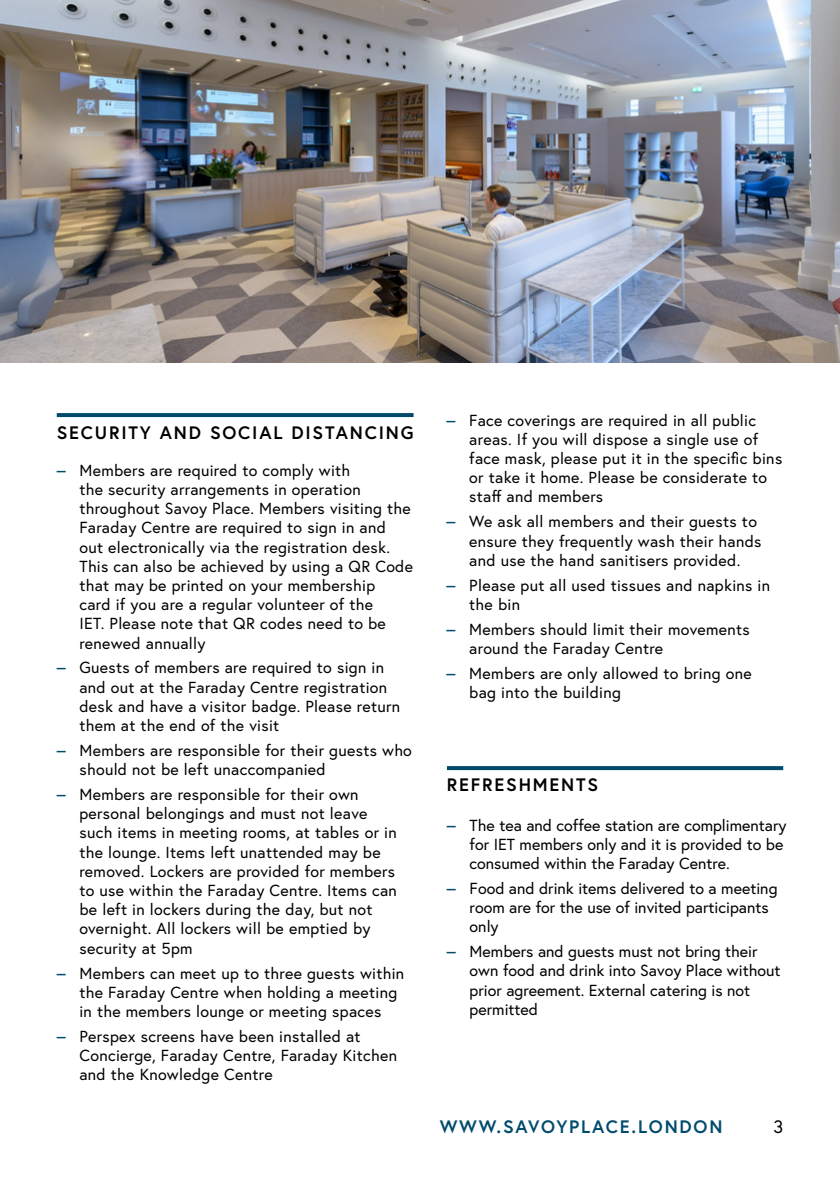
<style>
.page{position:relative;width:840px;height:1191px;background:#fff}
.page>*{position:absolute;margin:0;border:0;box-sizing:border-box;transform-origin:0 0}
.t1{font:700 18px "Europa";letter-spacing:.1em;color:#000}
.t2{font:700 18px "Europa";letter-spacing:.1em;color:#004b6c}
.t3{font:18px "Europa";color:#000}
.t4{font:16px/19.2px "Europa";letter-spacing:.02em;color:#000}
.t5{font:16px/19.2px "Europa";color:#000}
.s1{font-size:18px;color:#004b6c}
</style>
<div class="page">
<svg style="left:57px;top:413px;width:356px;height:4px"></svg>
<img style="left:0;top:0;width:839px;height:363px">
<svg style="left:446px;top:766px;width:336px;height:4px"></svg>
<p class="t1" style="left:57px;top:421px;width:358px">SECURITY AND SOCIAL DISTANCING</p>
<p class="t4" style="left:79px;top:460px;width:335px;text-indent:-23px"><span class="s1">–</span> Members are required to comply with<br>the security arrangements in operation throughout Savoy Place. Members visiting the Faraday Centre are required to sign in and out electronically via the registration desk.<br>This can also be achieved by using a QR Code that may be printed on your membership<br>card if you are a regular volunteer of the<br>IET. Please note that QR codes need to be renewed annually</p>
<p class="t4" style="left:79px;top:658px;width:322px;text-indent:-23px"><span class="s1">–</span> Guests of members are required to sign in and out at the Faraday Centre registration desk and have a visitor badge. Please return them at the end of the visit</p>
<p class="t4" style="left:79px;top:740px;width:334px;text-indent:-23px"><span class="s1">–</span> Members are responsible for their guests who should not be left unaccompanied</p>
<p class="t4" style="left:79px;top:784px;width:319px;text-indent:-23px"><span class="s1">–</span> Members are responsible for their own personal belongings and must not leave such items in meeting rooms, at tables or in the lounge. Items left unattended may be removed. Lockers are provided for members to use within the Faraday Centre. Items can be left in lockers during the day, but not overnight. All lockers will be emptied by security at 5pm</p>
<p class="t4" style="left:79px;top:963px;width:326px;text-indent:-23px"><span class="s1">–</span> Members can meet up to three guests within the Faraday Centre when holding a meeting in the members lounge or meeting spaces</p>
<p class="t4" style="left:79px;top:1026px;width:319px;text-indent:-23px"><span class="s1">–</span> Perspex screens have been installed at<br>Concierge, Faraday Centre, Faraday Kitchen and the Knowledge Centre</p>
<p class="t4" style="left:469px;top:410px;width:314px;text-indent:-23px"><span class="s1">–</span> Face coverings are required in all public areas. If you will dispose a single use of face mask, please put it in the specific bins or take it home. Please be considerate to staff and members</p>
<p class="t4" style="left:469px;top:512px;width:293px;text-indent:-23px"><span class="s1">–</span> We ask all members and their guests to ensure they frequently wash their hands and use the hand sanitisers provided.</p>
<p class="t4" style="left:469px;top:575px;width:302px;text-indent:-23px"><span class="s1">–</span> Please put all used tissues and napkins in the bin</p>
<p class="t4" style="left:469px;top:619px;width:282px;text-indent:-23px"><span class="s1">–</span> Members should limit their movements around the Faraday Centre</p>
<p class="t4" style="left:469px;top:663px;width:284px;text-indent:-23px"><span class="s1">–</span> Members are only allowed to bring one bag into the building</p>
<p class="t1" style="left:446px;top:772px;width:153px">REFRESHMENTS</p>
<p class="t5" style="left:469px;top:815px;width:318px;text-indent:-23px"><span class="s1">–</span> The tea and coffee station are complimentary for IET members only and it is provided to be consumed within the Faraday Centre.</p>
<p class="t5" style="left:469px;top:878px;width:309px;text-indent:-23px"><span class="s1">–</span> Food and drink items delivered to a meeting room are for the use of invited participants only</p>
<p class="t5" style="left:469px;top:941px;width:312px;text-indent:-23px"><span class="s1">–</span> Members and guests must not bring their own food and drink into Savoy Place without prior agreement. External catering is not permitted</p>
<p class="t2" style="left:439px;top:1114px;width:284px">WWW.SAVOYPLACE.LONDON</p>
<p class="t3" style="left:773px;top:1115px;width:11px">3</p>
</div>
